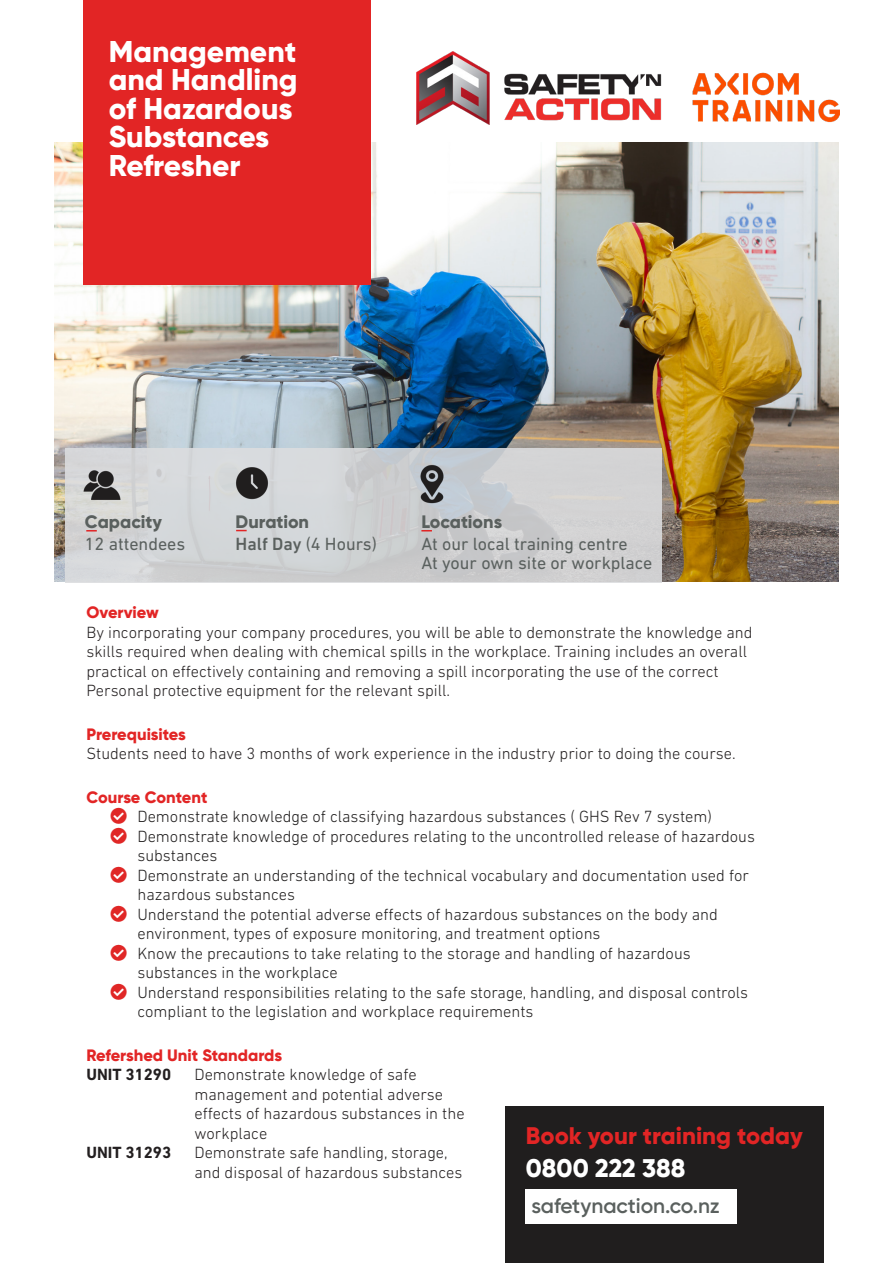
<style>
.page{position:relative;width:893px;height:1263px;background:#fff}
.page>*{position:absolute;margin:0;border:0;box-sizing:border-box;transform-origin:0 0}
.t1{font:800 30px/28.5px "Gilroy";color:#fff}
.Content_Source_Sans_7_Gray{font:800 25.5px "Gilroy";color:#fff}
.Content_Titillium_23_Bold_White{font:800 24px "Gilroy";color:#e22525}
.Content_Titillium_23_Bold_White-2{font:600 21px "Gilroy";color:#5a605e}
.Content_Source_Sans_6_Gray{font:18px "DIN Next LT Pro";color:#5a605e}
.Content_Source_Sans_6_Gray-2{font:800 18px "Gilroy";color:#5a605e}
.t2{font:300 16.5px/19.5px "DIN Next LT Pro";color:#201e1e}
.t3{font:300 16.5px/19.5px "DIN Next LT Pro";color:#231f20}
.Subheadings{font:800 16.5px "Gilroy";letter-spacing:-.005em;color:#e22525}
.t4{font:700 16.5px "DIN Next LT Pro";color:#231f20}
.s1{font-weight:500}
</style>
<div class="page">
<div style="left:505px;top:1106px;width:318px;height:157px;background:#201e1e"></div>
<img style="left:54px;top:143px;width:785px;height:439px">
<div style="left:84px;top:0;width:287px;height:285px;background:#e22525"></div>
<svg style="left:65px;top:448px;width:596px;height:11px;background:#d1d4d7"></svg>
<img style="left:65px;top:459px;width:596px;height:124px">
<img style="left:409px;top:462px;width:45px;height:43px">
<img style="left:235px;top:466px;width:34px;height:34px">
<img style="left:79px;top:463px;width:45px;height:45px">
<div style="left:526px;top:1189px;width:211px;height:34px;background:#fff"></div>
<img style="left:416px;top:52px;width:424px;height:72px">
<p class="t1" style="left:109px;top:37px;width:190px">Management and Handling of Hazardous<br>Substances<br>Refresher</p>
<p class="Content_Source_Sans_6_Gray-2" style="left:85px;top:510px;width:79px">Capacity</p>
<p class="Content_Source_Sans_6_Gray" style="left:85px;top:533px;width:102px">12 attendees</p>
<p class="Content_Source_Sans_6_Gray-2" style="left:236px;top:510px;width:75px">Duration</p>
<p class="Content_Source_Sans_6_Gray" style="left:236px;top:533px;width:143px"><span class="s1">Half Day</span> (4 Hours)</p>
<p class="Content_Source_Sans_6_Gray-2" style="left:421px;top:510px;width:82px">Locations</p>
<p class="Content_Source_Sans_6_Gray" style="left:421px;top:533px;width:208px">At our local training centre</p>
<p class="Content_Source_Sans_6_Gray" style="left:421px;top:552px;width:232px">At your own site or workplace</p>
<p class="Subheadings" style="left:86px;top:602px;width:74px">Overview</p>
<p class="t3" style="left:86px;top:622px;width:668px">By incorporating your company procedures, you will be able to demonstrate the knowledge and skills required when dealing with chemical spills in the workplace. Training includes an overall practical on effectively containing and removing a spill incorporating the use of the correct Personal protective equipment for the relevant spill.</p>
<p class="Subheadings" style="left:86px;top:723px;width:101px">Prerequisites</p>
<p class="t3" style="left:86px;top:743px;width:651px">Students need to have 3 months of work experience in the industry prior to doing the course.</p>
<p class="Subheadings" style="left:86px;top:786px;width:123px">Course Content</p>
<p class="t2" style="left:137px;top:806px;width:576px">Demonstrate knowledge of classifying hazardous substances ( GHS Rev 7 system)</p>
<p class="t2" style="left:137px;top:826px;width:619px">Demonstrate knowledge of procedures relating to the uncontrolled release of hazardous substances</p>
<p class="t2" style="left:137px;top:865px;width:613px">Demonstrate an understanding of the technical vocabulary and documentation used for hazardous substances</p>
<p class="t2" style="left:137px;top:904px;width:582px">Understand the potential adverse effects of hazardous substances on the body and environment, types of exposure monitoring, and treatment options</p>
<p class="t2" style="left:137px;top:943px;width:555px">Know the precautions to take relating to the storage and handling of hazardous substances in the workplace</p>
<p class="t2" style="left:137px;top:982px;width:612px">Understand responsibilities relating to the safe storage, handling, and disposal controls compliant to the legislation and workplace requirements</p>
<p class="Subheadings" style="left:86px;top:1044px;width:197px">Refershed Unit Standards</p>
<p class="t4" style="left:86px;top:1065px;width:86px">UNIT 31290</p>
<p class="t3" style="left:194px;top:1064px;width:224px">Demonstrate knowledge of safe</p>
<p class="t3" style="left:194px;top:1084px;width:250px">management and potential adverse</p>
<p class="t3" style="left:194px;top:1103px;width:272px">effects of hazardous substances in the</p>
<p class="t3" style="left:194px;top:1123px;width:74px">workplace</p>
<p class="t4" style="left:86px;top:1143px;width:86px">UNIT 31293</p>
<p class="t3" style="left:194px;top:1142px;width:255px">Demonstrate safe handling, storage,</p>
<p class="t3" style="left:194px;top:1162px;width:270px">and disposal of hazardous substances</p>
<p class="Content_Titillium_23_Bold_White-2" style="left:531px;top:1193px;width:190px">safetynaction.co.nz</p>
<p class="Content_Titillium_23_Bold_White" style="left:526px;top:1120px;width:278px">Book your training today</p>
<p class="Content_Source_Sans_7_Gray" style="left:526px;top:1152px;width:161px">0800 222 388</p>
</div>
